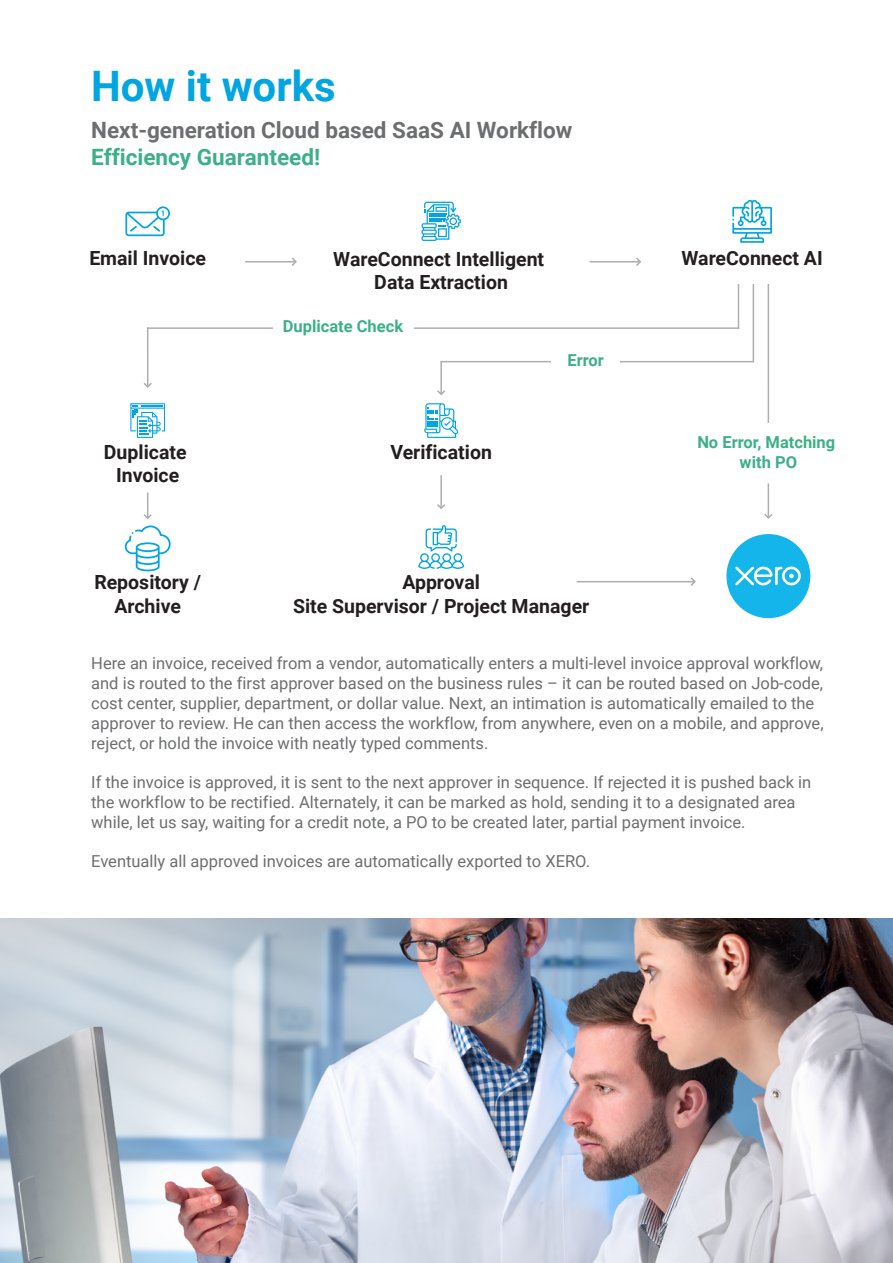
<style>
.page{position:relative;width:893px;height:1263px;background:#fff}
.page>*{position:absolute;margin:0;border:0;box-sizing:border-box;transform-origin:0 0}
.t1{font:700 42px "Roboto";color:#00a5e1}
.t2{font:700 22.5px "Roboto";color:#6d6e70}
.t3{font:700 22.5px "Roboto";color:#3cb087}
.t4{font:700 19.5px/23.4px "Roboto";color:#231f20;text-align:center}
.t5{font:16.5px/19.8px "Roboto";color:#6d6e70}
.t6{font:700 16.5px/19.8px "Roboto";color:#3cb087;text-align:center}
</style>
<div class="page">
<svg style="left:577px;top:577px;width:119px;height:9px"></svg>
<svg style="left:245px;top:258px;width:52px;height:8px"></svg>
<svg style="left:589px;top:258px;width:52px;height:8px"></svg>
<svg style="left:764px;top:483px;width:8px;height:36px"></svg>
<svg style="left:767px;top:284px;width:3px;height:139px"></svg>
<svg style="left:144px;top:493px;width:8px;height:26px"></svg>
<svg style="left:437px;top:475px;width:8px;height:34px"></svg>
<svg style="left:144px;top:284px;width:610px;height:111px"></svg>
<svg style="left:125px;top:206px;width:45px;height:30px"></svg>
<svg style="left:421px;top:202px;width:40px;height:39px"></svg>
<svg style="left:732px;top:200px;width:40px;height:43px"></svg>
<svg style="left:424px;top:403px;width:34px;height:35px"></svg>
<svg style="left:130px;top:403px;width:35px;height:35px"></svg>
<svg style="left:125px;top:525px;width:46px;height:46px"></svg>
<svg style="left:418px;top:525px;width:46px;height:44px"></svg>
<div style="left:273px;top:313px;width:140px;height:30px;background:#fff"></div>
<div style="left:551px;top:350px;width:69px;height:23px;background:#fff"></div>
<div style="left:726px;top:534px;width:84px;height:84px;background:#13b5ea;border-radius:50%"></div>
<svg style="left:735px;top:566px;width:66px;height:19px"></svg>
<img style="left:0;top:918px;width:893px;height:345px">
<h1 class="t1" style="left:91px;top:57px;width:246px">How it works</h1>
<h2 class="t2" style="left:91px;top:114px;width:483px">Next-generation Cloud based SaaS AI Workflow</h2>
<h2 class="t3" style="left:91px;top:141px;width:230px">Efficiency Guaranteed!</h2>
<p class="t4" style="left:89px;top:246px;width:118px">Email Invoice</p>
<p class="t4" style="left:333px;top:247px;width:212px">WareConnect Intelligent<br>Data Extraction</p>
<p class="t6" style="left:283px;top:316px;width:122px">Duplicate Check</p>
<p class="t4" style="left:104px;top:439px;width:84px">Duplicate</p>
<p class="t4" style="left:390px;top:439px;width:103px">Verification</p>
<p class="t4" style="left:116px;top:463px;width:65px">Invoice</p>
<p class="t6" style="left:567px;top:349px;width:38px">Error</p>
<p class="t4" style="left:94px;top:570px;width:108px">Repository /<br>Archive</p>
<p class="t4" style="left:293px;top:570px;width:298px">Approval<br>Site Supervisor / Project Manager</p>
<p class="t4" style="left:681px;top:246px;width:143px">WareConnect AI</p>
<p class="t6" style="left:697px;top:431px;width:139px">No Error, Matching with PO</p>
<p class="t5" style="left:91px;top:653px;width:734px">Here an invoice, received from a vendor, automatically enters a multi-level invoice approval workflow, and is routed to the first approver based on the business rules – it can be routed based on Job-code, cost center, supplier, department, or dollar value. Next, an intimation is automatically emailed to the approver to review. He can then access the workflow, from anywhere, even on a mobile, and approve, reject, or hold the invoice with neatly typed comments.</p>
<p class="t5" style="left:91px;top:772px;width:722px">If the invoice is approved, it is sent to the next approver in sequence. If rejected it is pushed back in the workflow to be rectified. Alternately, it can be marked as hold, sending it to a designated area while, let us say, waiting for a credit note, a PO to be created later, partial payment invoice.</p>
<p class="t5" style="left:91px;top:851px;width:500px">Eventually all approved invoices are automatically exported to XERO.</p>
</div>
